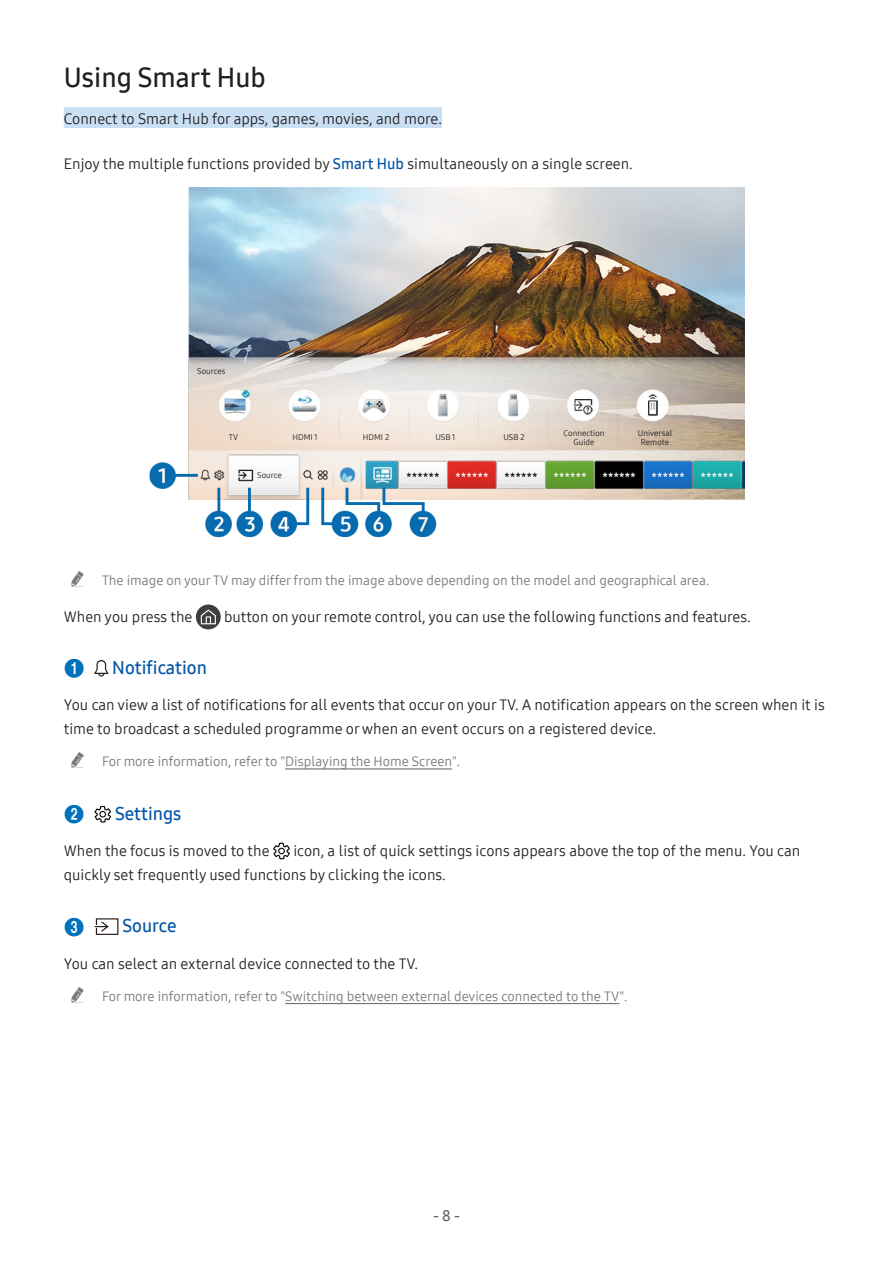
<style>
.page{position:relative;width:893px;height:1263px;background:#fff}
.page>*{position:absolute;margin:0;border:0;box-sizing:border-box;transform-origin:0 0}
.Heading1{font:27px "Samsung One 600";color:#231f20}
.t1{font:19.5px "Numberblackfilled";color:#0071bc}
.t2{font:18px "Samsung One 600";color:#0154a6}
.Description{font:15px/24px "Samsung One 400";color:#231f20}
.Heading1-Info{font:15px "Samsung One 400";color:#231f20}
.t3{font:15px "Samsung One 600";color:#636366}
.t4{font:13.5px "Samsung One 400";color:#787878}
.Description-Center-C{font:8.25px/9px "Samsung One 400";color:#231f20;text-align:center}
.Description-Cell{font:8.25px "Samsung One 400";letter-spacing:-.01em;color:#231f20}
.s1{font-family:"Samsung One 600";color:#0154a6}
</style>
<div class="page">
<div style="left:64px;top:107px;width:378px;height:21px;background:#c9dff4"></div>
<hr style="left:285px;top:768px;width:167px;height:1px;background:#787878">
<hr style="left:285px;top:1003px;width:334px;height:1px;background:#787878">
<img style="left:149px;top:187px;width:596px;height:351px">
<svg style="left:196px;top:604px;width:25px;height:25px"></svg>
<svg style="left:201px;top:609px;width:15px;height:15px"></svg>
<svg style="left:94px;top:660px;width:14px;height:16px"></svg>
<svg style="left:94px;top:806px;width:17px;height:16px"></svg>
<svg style="left:273px;top:843px;width:17px;height:16px"></svg>
<svg style="left:95px;top:918px;width:23px;height:17px"></svg>
<p class="Heading1" style="left:64px;top:59px;width:203px">Using Smart Hub</p>
<p class="Heading1-Info" style="left:64px;top:108px;width:380px">Connect to Smart Hub for apps, games, movies, and more.</p>
<p class="Description" style="left:64px;top:151px;width:571px">Enjoy the multiple functions provided by <span class="s1">Smart Hub</span> simultaneously on a single screen.</p>
<p class="Description-Cell" style="left:197px;top:366px;width:30px">Sources</p>
<p class="Description-Center-C" style="left:229px;top:433px;width:11px">TV</p>
<p class="Description-Center-C" style="left:293px;top:433px;width:27px">HDMI 1</p>
<p class="Description-Center-C" style="left:363px;top:433px;width:28px">HDMI 2</p>
<p class="Description-Center-C" style="left:435px;top:433px;width:21px">USB 1</p>
<p class="Description-Center-C" style="left:503px;top:433px;width:23px">USB 2</p>
<p class="Description-Center-C" style="left:563px;top:428px;width:43px">Connection<br>Guide</p>
<p class="Description-Center-C" style="left:638px;top:428px;width:36px">Universal<br>Remote</p>
<p class="Description-Cell" style="left:257px;top:469px;width:26px">Source</p>
<p class="t4" style="left:102px;top:571px;width:609px">The image on your TV may differ from the image above depending on the model and geographical area.</p>
<p class="Description" style="left:64px;top:604px;width:130px">When you press the</p>
<p class="Description" style="left:224px;top:604px;width:528px">button on your remote control, you can use the following functions and features.</p>
<p class="t1" style="left:64px;top:659px;width:22px">1</p>
<p class="t2" style="left:112px;top:655px;width:96px">Notification</p>
<p class="Description" style="left:64px;top:693px;width:763px">You can view a list of notifications for all events that occur on your TV. A notification appears on the screen when it is time to broadcast a scheduled programme or when an event occurs on a registered device.</p>
<p class="t4" style="left:102px;top:752px;width:360px">For more information, refer to "Displaying the Home Screen".</p>
<p class="t1" style="left:64px;top:805px;width:22px">2</p>
<p class="t2" style="left:115px;top:801px;width:68px">Settings</p>
<p class="Description" style="left:64px;top:839px;width:207px">When the focus is moved to the</p>
<p class="Description" style="left:64px;top:839px;width:738px;text-indent:230px">icon, a list of quick settings icons appears above the top of the menu. You can quickly set frequently used functions by clicking the icons.</p>
<p class="t1" style="left:64px;top:917px;width:22px">3</p>
<p class="t2" style="left:123px;top:914px;width:56px">Source</p>
<p class="Description" style="left:64px;top:951px;width:356px">You can select an external device connected to the TV.</p>
<p class="t4" style="left:102px;top:987px;width:527px">For more information, refer to "Switching between external devices connected to the TV".</p>
<p class="t3" style="left:433px;top:1205px;width:28px">- 8 -</p>
</div>
